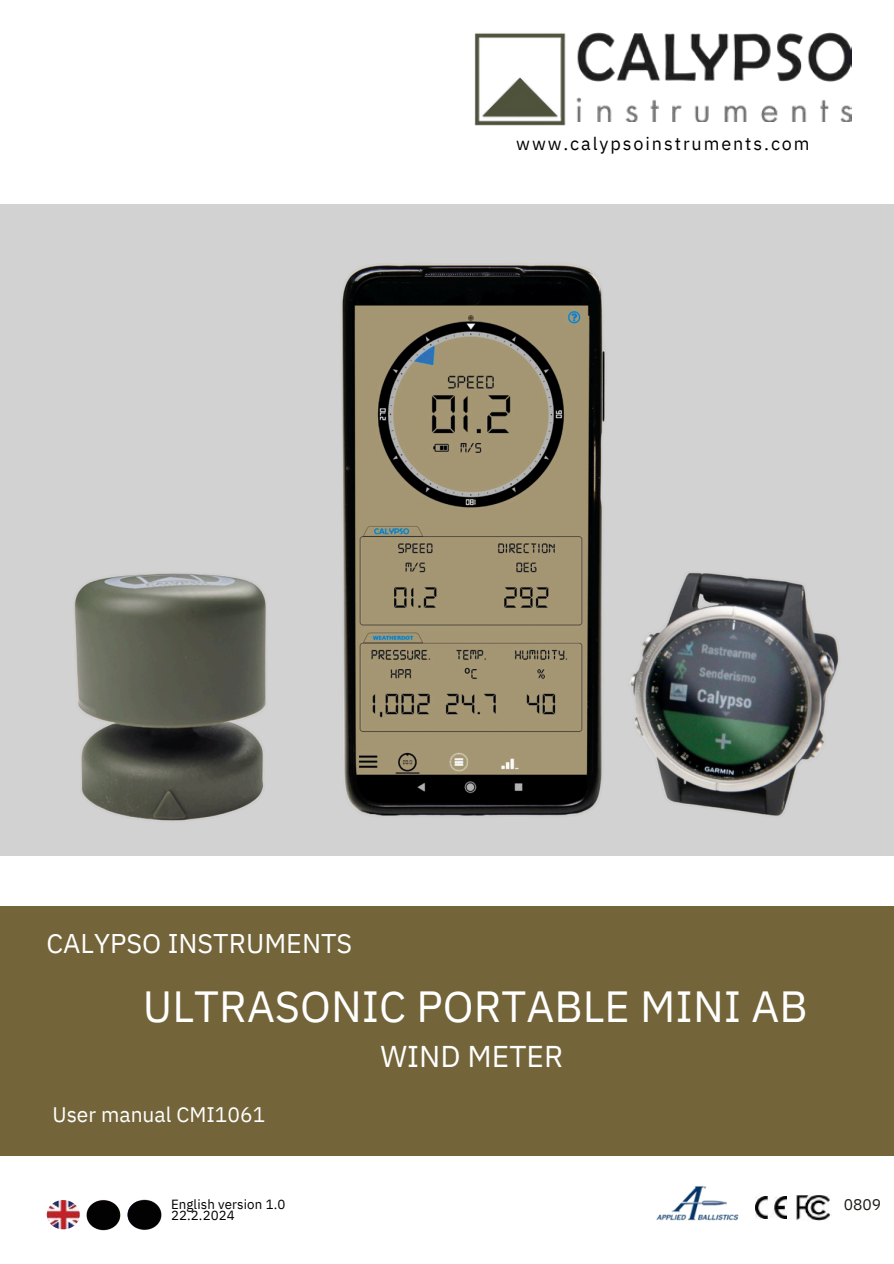
<style>
.page{position:relative;width:894px;height:1264px;background:#fff}
.page>*{position:absolute;margin:0;border:0;box-sizing:border-box;transform-origin:0 0}
.t1{font:43.5px "IBM Plex Sans";color:#fff}
.t2{font:30px "IBM Plex Sans";color:#fff}
.t3{font:27px "IBM Plex Sans";color:#fff}
.t4{font:21px "IBM Plex Sans";color:#fff}
.t5{font:18px "IBM Plex Sans";letter-spacing:.105em;color:#000}
.t6{font:15.6px "IBM Plex Sans";color:#1d1c1a}
.t7{font:13.35px "IBM Plex Sans";letter-spacing:.005em;color:#000}
</style>
<div class="page">
<div style="left:0;top:906px;width:893px;height:249px;background:#736539"></div>
<img style="left:755px;top:1196px;width:31px;height:22px">
<img style="left:796px;top:1195px;width:35px;height:25px">
<img style="left:47px;top:1199px;width:33px;height:30px;border-radius:50%">
<img style="left:79px;top:1199px;width:83px;height:32px">
<img style="left:0;top:205px;width:893px;height:650px">
<img style="left:576px;top:32px;width:275px;height:90px">
<img style="left:474px;top:33px;width:92px;height:93px">
<img style="left:639px;top:1155px;width:116px;height:66px">
<p class="t5" style="left:516px;top:132px;width:295px">www.calypsoinstruments.com</p>
<h1 class="t3" style="left:46px;top:925px;width:307px">CALYPSO INSTRUMENTS</h1>
<p class="t1" style="left:143px;top:977px;width:666px">ULTRASONIC PORTABLE MINI AB</p>
<p class="t2" style="left:380px;top:1035px;width:184px">WIND METER</p>
<h2 class="t4" style="left:52px;top:1100px;width:214px">User manual CMI1061</h2>
<p class="t7" style="left:171px;top:1195px;width:116px">English version 1.0</p>
<h3 class="t6" style="left:843px;top:1194px;width:39px">0809</h3>
<p class="t7" style="left:171px;top:1206px;width:65px">22.2.2024</p>
</div>
